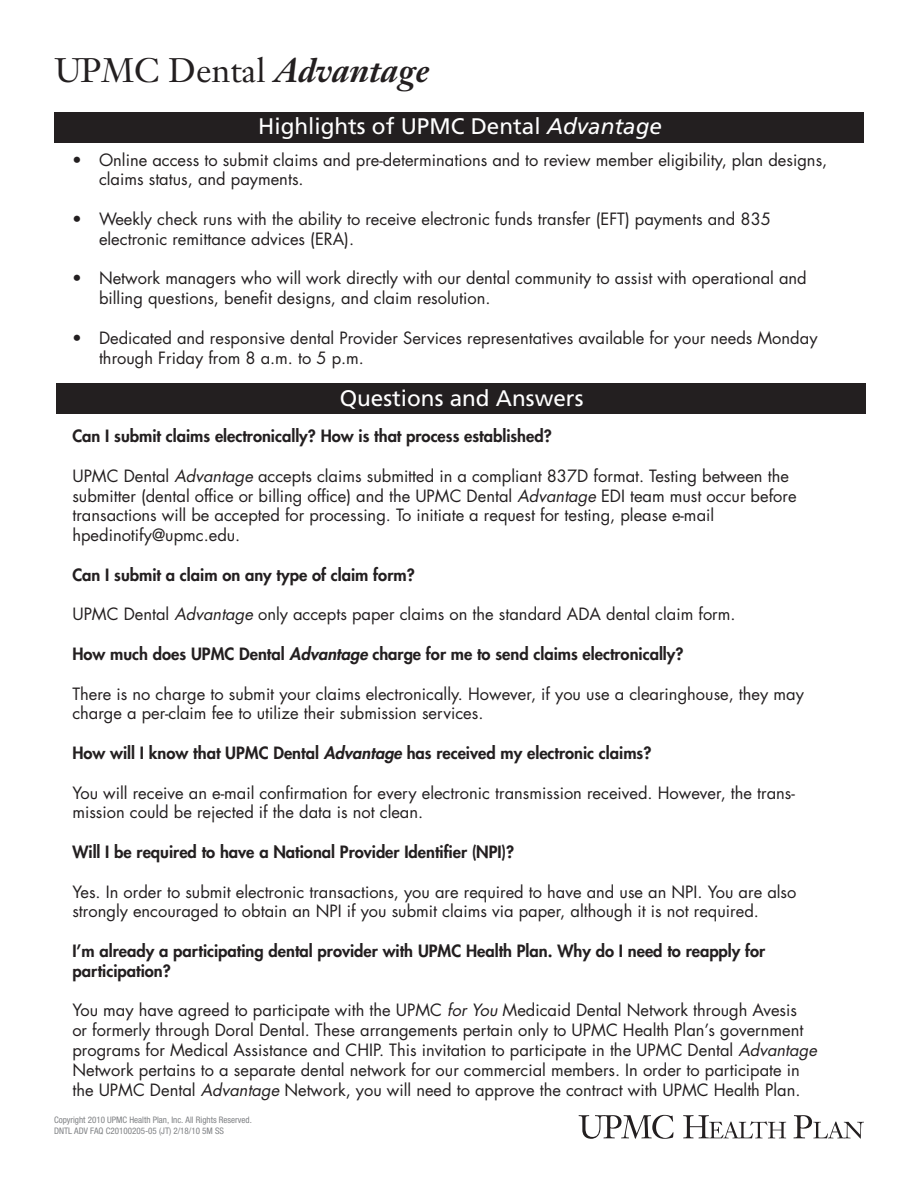
<style>
.page{position:relative;width:918px;height:1188px;background:#fff}
.page>*{position:absolute;margin:0;border:0;box-sizing:border-box;transform-origin:0 0}
.t1{font:33.6px "Janson Text LT Std";color:#231f20}
.Subtitle{font:22.5px "Frutiger LT Std";color:#fff}
.List_Bullet{font:16.5px/19.8px "Futura Std";color:#231f20}
.List_Bullet-2{font:800 16.5px "Futura Std";color:#231f20}
.t2{font:condensed 9px/10.8px "Helvetica Neue LT Pro";color:#808285}
.s1{font-weight:700;font-style:italic}
.s2{font-style:italic}
</style>
<div class="page">
<div style="left:54px;top:112px;width:810px;height:30px;background:#231f20"></div>
<svg style="left:579px;top:1115px;width:95px;height:24px"></svg>
<svg style="left:683px;top:1115px;width:103px;height:23px"></svg>
<svg style="left:793px;top:1115px;width:71px;height:24px"></svg>
<div style="left:56px;top:384px;width:810px;height:30px;background:#231f20"></div>
<p class="t1" style="left:54px;top:49px;width:377px">UPMC Dental <span class="s1">Advantage</span></p>
<p class="Subtitle" style="left:258px;top:113px;width:405px">Highlights of UPMC Dental <span class="s2">Advantage</span></p>
<p class="List_Bullet" style="left:99px;top:150px;width:730px;text-indent:-27px">• Online access to submit claims and pre-determinations and to review member eligibility, plan designs, claims status, and payments.</p>
<p class="List_Bullet" style="left:99px;top:209px;width:673px;text-indent:-27px">• Weekly check runs with the ability to receive electronic funds transfer (EFT) payments and 835 electronic remittance advices (ERA).</p>
<p class="List_Bullet" style="left:99px;top:269px;width:709px;text-indent:-27px">• Network managers who will work directly with our dental community to assist with operational and billing questions, benefit designs, and claim resolution.</p>
<p class="List_Bullet" style="left:99px;top:328px;width:720px;text-indent:-27px">• Dedicated and responsive dental Provider Services representatives available for your needs Monday through Friday from 8 a.m. to 5 p.m.</p>
<p class="Subtitle" style="left:340px;top:385px;width:245px">Questions and Answers</p>
<p class="List_Bullet-2" style="left:72px;top:426px;width:481px">Can I submit claims electronically? How is that process established?</p>
<p class="List_Bullet" style="left:72px;top:466px;width:726px">UPMC Dental <span class="s2">Advantage</span> accepts claims submitted in a compliant 837D format. Testing between the submitter (dental office or billing office) and the UPMC Dental <span class="s2">Advantage</span> EDI team must occur before transactions will be accepted for processing. To initiate a request for testing, please e-mail</p>
<p class="List_Bullet" style="left:72px;top:525px;width:170px">hpedinotify@upmc.edu.</p>
<p class="List_Bullet-2" style="left:72px;top:564px;width:344px">Can I submit a claim on any type of claim form?</p>
<p class="List_Bullet" style="left:72px;top:605px;width:665px">UPMC Dental <span class="s2">Advantage</span> only accepts paper claims on the standard ADA dental claim form.</p>
<p class="List_Bullet-2" style="left:72px;top:643px;width:613px">How much does UPMC Dental <span class="s2">Advantage</span> charge for me to send claims electronically?</p>
<p class="List_Bullet" style="left:72px;top:684px;width:733px">There is no charge to submit your claims electronically. However, if you use a clearinghouse, they may charge a per-claim fee to utilize their submission services.</p>
<p class="List_Bullet-2" style="left:72px;top:742px;width:581px">How will I know that UPMC Dental <span class="s2">Advantage</span> has received my electronic claims?</p>
<p class="List_Bullet" style="left:72px;top:783px;width:724px">You will receive an e-mail confirmation for every electronic transmission received. However, the trans&shy;mission could be rejected if the data is not clean.</p>
<p class="List_Bullet-2" style="left:72px;top:841px;width:443px">Will I be required to have a National Provider Identifier (NPI)?</p>
<p class="List_Bullet" style="left:72px;top:882px;width:726px">Yes. In order to submit electronic transactions, you are required to have and use an NPI. You are also strongly encouraged to obtain an NPI if you submit claims via paper, although it is not required.</p>
<p class="List_Bullet-2" style="left:72px;top:940px;width:695px">I’m already a participating dental provider with UPMC Health Plan. Why do I need to reapply for</p>
<p class="List_Bullet-2" style="left:72px;top:960px;width:100px">participation?</p>
<p class="List_Bullet" style="left:72px;top:1001px;width:746px">You may have agreed to participate with the UPMC <span class="s2">for You</span> Medicaid Dental Network through Avesis<br>or formerly through Doral Dental. These arrangements pertain only to UPMC Health Plan’s government programs for Medical Assistance and CHIP. This invitation to participate in the UPMC Dental <span class="s2">Advantage </span>Network pertains to a separate dental network for our commercial members. In order to participate in the UPMC Dental <span class="s2">Advantage</span> Network, you will need to approve the contract with UPMC Health Plan.</p>
<p class="t2" style="left:54px;top:1114px;width:199px">Copyright 2010 UPMC Health Plan, Inc. All Rights Reserved.<br>DNTL ADV FAQ C20100205-05 (JT) 2/18/10 5M SS</p>
</div>
